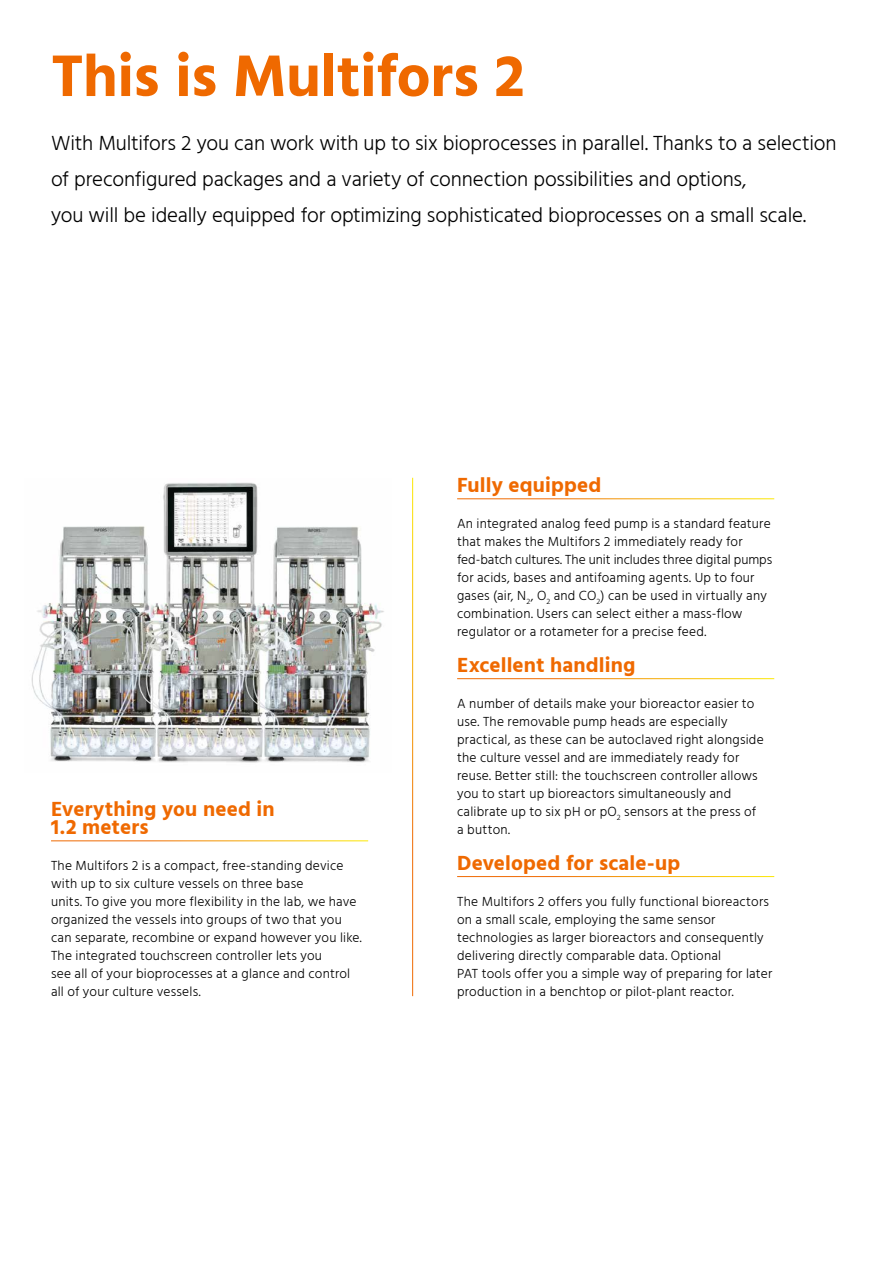
<style>
.page{position:relative;width:893px;height:1263px;background:#fff}
.page>*{position:absolute;margin:0;border:0;box-sizing:border-box;transform-origin:0 0}
.t1{font:700 60px "Hind";letter-spacing:-.005em;color:#ef6900}
.t2{font:300 21px/36px "Hind";letter-spacing:-.01em;color:#000}
.t3{font:700 21px/18px "Hind";letter-spacing:.005em;color:#ef6900}
.t4{font:300 13.5px/18px "Hind";letter-spacing:.015em;color:#000}
</style>
<div class="page">
<img style="left:31px;top:482px;width:353px;height:281px">
<h1 class="t1" style="left:51px;top:40px;width:475px">This is Multifors 2</h1>
<p class="t2" style="left:51px;top:127px;width:787px">With Multifors 2 you can work with up to six bioprocesses in parallel. Thanks to a selection of preconfigured packages and a variety of connection possibilities and options,<br>you will be ideally equipped for optimizing sophisticated bioprocesses on a small scale.</p>
<h2 class="t3" style="left:51px;top:800px;width:225px">Everything you need in<br>1.2 meters</h2>
<p class="t4" style="left:51px;top:857px;width:312px">The Multifors 2 is a compact, free-standing device with up to six culture vessels on three base<br>units. To give you more flexibility in the lab, we have organized the vessels into groups of two that you can separate, recombine or expand however you like.<br>The integrated touchscreen controller lets you<br>see all of your bioprocesses at a glance and control all of your culture vessels.</p>
<h2 class="t3" style="left:457px;top:476px;width:146px">Fully equipped</h2>
<p class="t4" style="left:457px;top:515px;width:317px">An integrated analog feed pump is a standard feature that makes the Multifors 2 immediately ready for fed-batch cultures. The unit includes three digital pumps for acids, bases and antifoaming agents. Up to four gases (air, N<sub>2</sub>, O<sub>2</sub> and CO<sub>2</sub>) can be used in virtually any combination. Users can select either a mass-flow regulator or a rotameter for a precise feed.</p>
<h2 class="t3" style="left:457px;top:656px;width:180px">Excellent handling</h2>
<p class="t4" style="left:457px;top:695px;width:308px">A number of details make your bioreactor easier to use. The removable pump heads are especially practical, as these can be autoclaved right alongside the culture vessel and are immediately ready for reuse. Better still: the touchscreen controller allows you to start up bioreactors simultaneously and calibrate up to six pH or pO<sub>2</sub> sensors at the press of a button.</p>
<h2 class="t3" style="left:457px;top:853px;width:225px">Developed for scale-up</h2>
<p class="t4" style="left:457px;top:893px;width:317px">The Multifors 2 offers you fully functional bioreactors on a small scale, employing the same sensor technologies as larger bioreactors and consequently delivering directly comparable data. Optional<br>PAT tools offer you a simple way of preparing for later production in a benchtop or pilot-plant reactor.</p>
</div>
